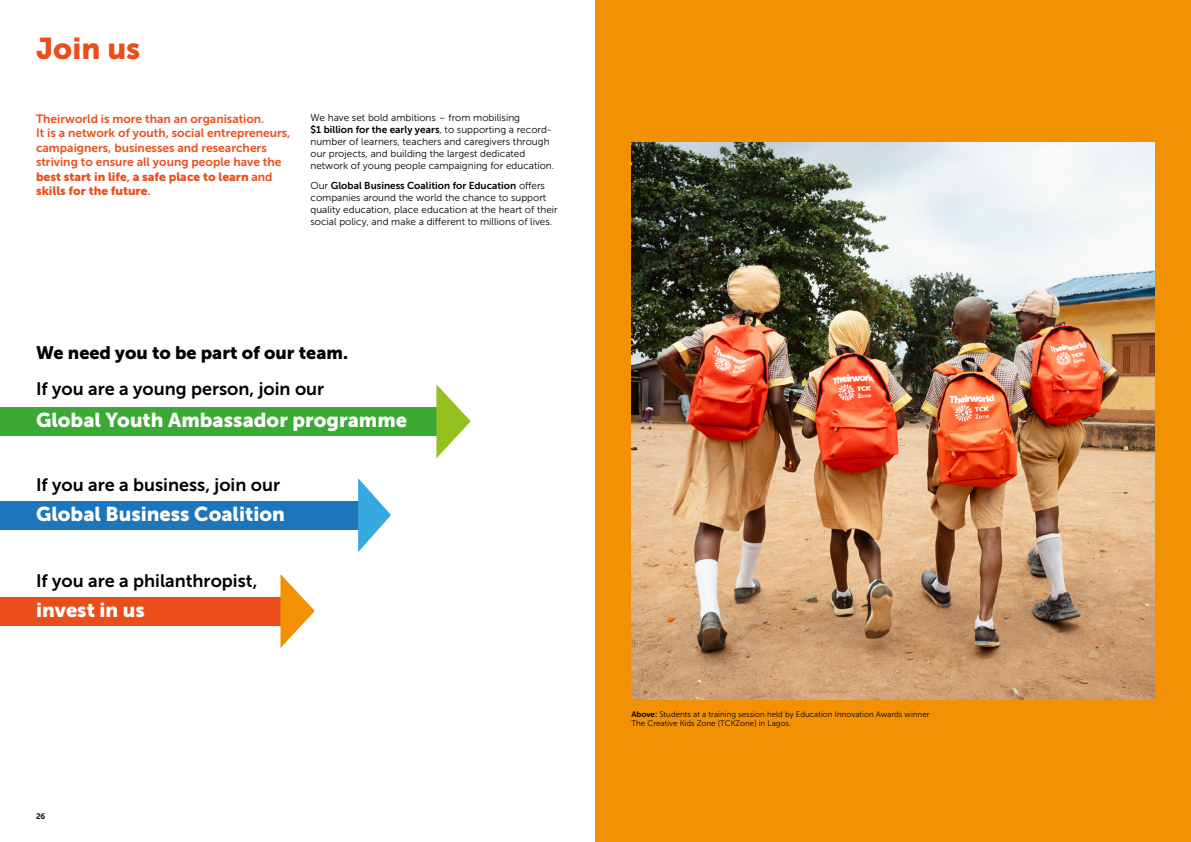
<style>
.page{position:relative;width:1191px;height:842px;background:#fff}
.page>*{position:absolute;margin:0;border:0;box-sizing:border-box;transform-origin:0 0}
.t1{font:30px "Museo Sans 900";color:#e94e1b}
.t2{font:20px "Museo Sans 900";color:#fff}
.t3{font:18px "Museo Sans 700";color:#000}
.t4{font:18px "Museo Sans 900";color:#000}
.t5{font:12px/14.4px "Museo Sans 700";color:#e94e1b}
.t6{font:12px/14.4px "Museo Sans 900";color:#e94e1b}
.t7{font:10px/12px "Museo Sans 300";color:#000}
.t8{font:10px "Museo Sans 700";color:#000}
.t9{font:8px/9.6px "Museo Sans 300";color:#000}
.t10{font:8px "Museo Sans 700";color:#000}
.s1{font-family:"Museo Sans 700"}
.s2{font-family:"Museo Sans 300"}
</style>
<div class="page">
<div style="left:0;top:501px;width:363px;height:28px;background:#1d76bb"></div>
<svg style="left:358px;top:478px;width:33px;height:74px"></svg>
<div style="left:0;top:597px;width:283px;height:28px;background:#e94e1b"></div>
<svg style="left:280px;top:574px;width:35px;height:74px"></svg>
<div style="left:0;top:407px;width:454px;height:28px;background:#3baa35"></div>
<svg style="left:436px;top:384px;width:35px;height:74px"></svg>
<div style="left:595px;top:0;width:596px;height:842px;background:#f39104"></div>
<img style="left:631px;top:143px;width:524px;height:556px">
<h1 class="t1" style="left:36px;top:31px;width:106px">Join us</h1>
<p class="t5" style="left:36px;top:112px;width:256px">Theirworld is more than an organisation.<br>It is a network of youth, social entrepreneurs, campaigners, businesses and researchers striving to ensure all young people have the</p>
<p class="t6" style="left:36px;top:169px;width:238px">best start in life<span class="s1">,</span> a safe place to learn <span class="s1">and </span>skills for the future<span class="s1">.</span></p>
<p class="t7" style="left:310px;top:111px;width:211px">We have set bold ambitions – from mobilising</p>
<p class="t8" style="left:310px;top:123px;width:243px">$1 billion for the early years<span class="s2">, to supporting a record-</span></p>
<p class="t7" style="left:310px;top:135px;width:245px">number of learners, teachers and caregivers through our projects, and building the largest dedicated network of young people campaigning for education.</p>
<p class="t8" style="left:310px;top:179px;width:236px"><span class="s2">Our</span> Global Business Coalition for Education <span class="s2">offers</span></p>
<p class="t7" style="left:310px;top:191px;width:249px">companies around the world the chance to support quality education, place education at the heart of their social policy, and make a different to millions of lives.</p>
<h3 class="t4" style="left:36px;top:343px;width:313px">We need you to be part of our team.</h3>
<h3 class="t3" style="left:36px;top:379px;width:290px">If you are a young person, join our</h3>
<h2 class="t2" style="left:36px;top:409px;width:372px">Global Youth Ambassador programme</h2>
<h3 class="t3" style="left:36px;top:475px;width:246px">If you are a business, join our</h3>
<h2 class="t2" style="left:36px;top:503px;width:250px">Global Business Coalition</h2>
<h3 class="t3" style="left:36px;top:571px;width:223px">If you are a philanthropist,</h3>
<h2 class="t2" style="left:36px;top:599px;width:110px">invest in us</h2>
<p class="t10" style="left:36px;top:812px;width:11px">26</p>
<p class="t9" style="left:631px;top:709px;width:300px"><span class="s1">Above:</span> Students at a training session held by Education Innovation Awards winner<br>The Creative Kids Zone (TCKZone) in Lagos.</p>
</div>
